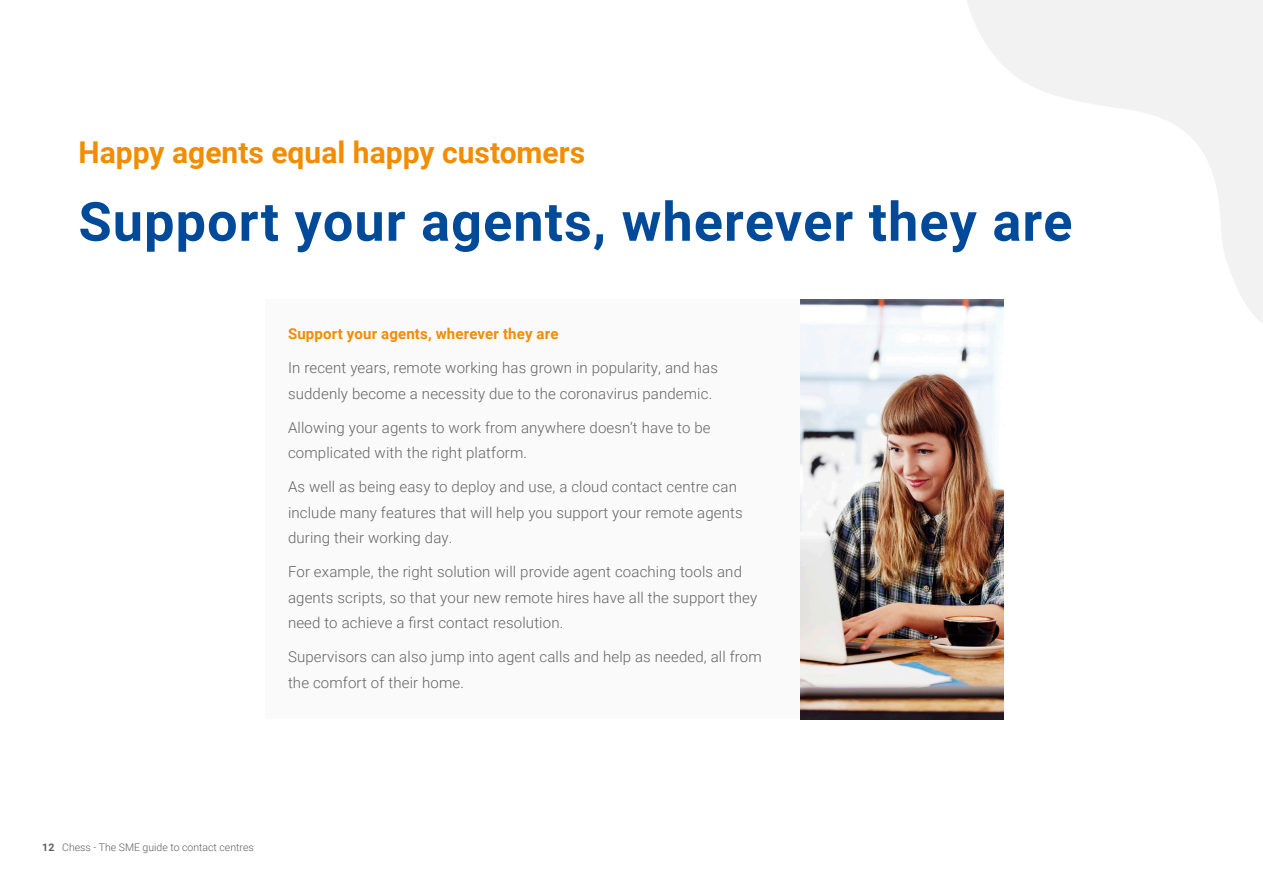
<style>
.page{position:relative;width:1263px;height:894px;background:#fff}
.page>*{position:absolute;margin:0;border:0;box-sizing:border-box;transform-origin:0 0}
.t1{font:700 54px "Roboto";letter-spacing:.02em;color:#004a99}
.t2{font:700 30px "Roboto";color:#f28c00}
.t3{font:300 15px/25.5px "Roboto";letter-spacing:.01em;color:#646363}
.t4{font:700 15px "Roboto";letter-spacing:.01em;color:#f28c00}
._5mm_Paragraph_Spaci{font:300 10.5px "Roboto";color:#5b5f60}
.s1{font-weight:700}
</style>
<div class="page">
<div style="left:265px;top:299px;width:537px;height:419px;background:#fafafa"></div>
<svg style="left:967px;top:0;width:296px;height:323px"></svg>
<img style="left:800px;top:299px;width:203px;height:419px">
<p class="t2" style="left:78px;top:131px;width:508px">Happy agents equal happy customers</p>
<p class="t1" style="left:78px;top:184px;width:995px">Support your agents, wherever they are</p>
<p class="t4" style="left:288px;top:323px;width:272px">Support your agents, wherever they are</p>
<p class="t3" style="left:288px;top:354px;width:431px">In recent years, remote working has grown in popularity, and has suddenly become a necessity due to the coronavirus pandemic.</p>
<p class="t3" style="left:288px;top:414px;width:424px">Allowing your agents to work from anywhere doesn’t have to be complicated with the right platform.</p>
<p class="t3" style="left:288px;top:473px;width:456px">As well as being easy to deploy and use, a cloud contact centre can include many features that will help you support your remote agents during their working day.</p>
<p class="t3" style="left:288px;top:558px;width:471px">For example, the right solution will provide agent coaching tools and agents scripts, so that your new remote hires have all the support they need to achieve a first contact resolution.</p>
<p class="t3" style="left:288px;top:643px;width:475px">Supervisors can also jump into agent calls and help as needed, all from the comfort of their home.</p>
<p class="_5mm_Paragraph_Spaci" style="left:42px;top:839px;width:213px"><span class="s1">12</span> Chess - The SME guide to contact centres</p>
</div>
